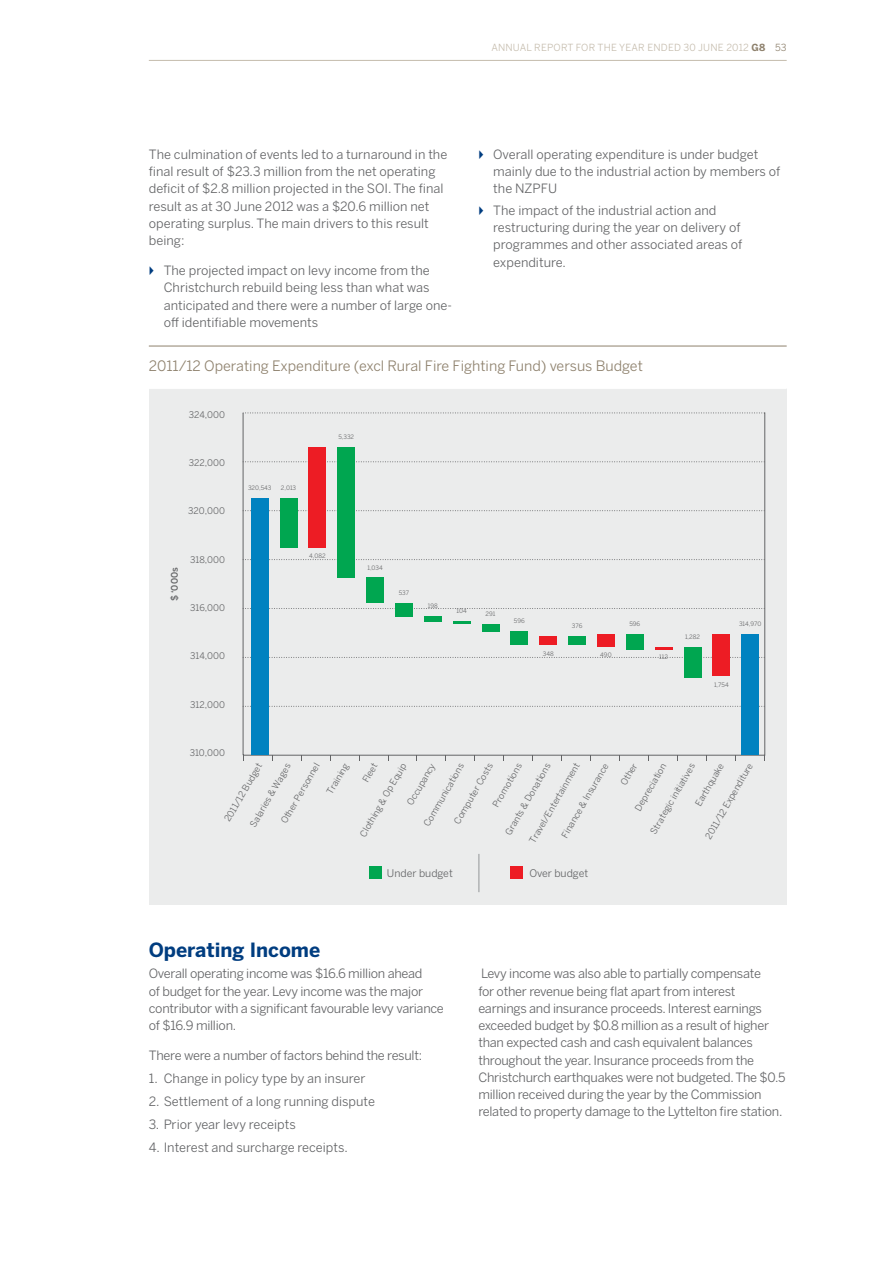
<style>
.page{position:relative;width:893px;height:1263px;background:#fff}
.page>*{position:absolute;margin:0;border:0;box-sizing:border-box;transform-origin:0 0}
.t1{font:700 19.5px "Benton Sans";color:#003d80}
.t2{font:14.25px "Benton Sans";color:#8e816d}
.t3{font:12.75px/17.2px "Benton Sans";letter-spacing:-.02em;color:#636466}
.t4{font:12.75px/17.2px "Benton Sans";color:#636466}
.t5{font:10.5px "Benton Sans";letter-spacing:-.01em;color:#636466}
.t6{font:9.75px "Benton Sans";letter-spacing:.02em;color:#c5bcad}
.t7{font:9px "Benton Sans";color:#636466}
.t8{font:500 9px "Benton Sans";color:#636466}
.t9{font:6px "Benton Sans";color:#636466}
.s1{font-weight:700;color:#8e816d}
.s2{color:#8e816d}
</style>
<div class="page">
<hr style="left:149px;top:60px;width:638px;height:1px;background:#c5bcad">
<div style="left:149px;top:389px;width:638px;height:516px;background:#ebecec"></div>
<hr style="left:149px;top:346px;width:638px;height:1px;background:#8e816d">
<div style="left:764px;top:413px;width:1px;height:342px;border:1px solid #636466"></div>
<hr style="left:243px;top:755px;width:521px;height:1px;background:#636466">
<hr style="left:243px;top:413px;width:1px;height:342px;background:#636466">
<svg style="left:243px;top:657px;width:522px;height:1px"></svg>
<svg style="left:243px;top:706px;width:522px;height:1px"></svg>
<svg style="left:243px;top:510px;width:522px;height:1px"></svg>
<svg style="left:243px;top:461px;width:522px;height:1px"></svg>
<svg style="left:243px;top:608px;width:522px;height:1px"></svg>
<svg style="left:243px;top:559px;width:522px;height:1px"></svg>
<svg style="left:243px;top:413px;width:522px;height:1px"></svg>
<div style="left:251px;top:498px;width:17px;height:257px;background:#0082c0"></div>
<div style="left:280px;top:498px;width:17px;height:50px;background:#00a650"></div>
<div style="left:309px;top:447px;width:17px;height:101px;background:#ed1c24"></div>
<div style="left:338px;top:447px;width:17px;height:131px;background:#00a650"></div>
<div style="left:367px;top:578px;width:17px;height:25px;background:#00a650"></div>
<div style="left:395px;top:603px;width:18px;height:13px;background:#00a650"></div>
<div style="left:424px;top:616px;width:17px;height:5px;background:#00a650"></div>
<hr style="left:453px;top:621px;width:17px;height:3px;background:#00a650">
<div style="left:482px;top:624px;width:17px;height:7px;background:#00a650"></div>
<div style="left:511px;top:631px;width:17px;height:14px;background:#00a650"></div>
<div style="left:540px;top:636px;width:17px;height:9px;background:#ed1c24"></div>
<div style="left:569px;top:636px;width:17px;height:9px;background:#00a650"></div>
<div style="left:597px;top:634px;width:18px;height:13px;background:#ed1c24"></div>
<div style="left:626px;top:634px;width:17px;height:15px;background:#00a650"></div>
<svg style="left:655px;top:647px;width:17px;height:2px"></svg>
<div style="left:684px;top:647px;width:17px;height:31px;background:#00a650"></div>
<div style="left:713px;top:634px;width:17px;height:42px;background:#ed1c24"></div>
<div style="left:742px;top:634px;width:17px;height:121px;background:#0082c0"></div>
<hr style="left:479px;top:854px;width:1px;height:38px;background:#949698">
<div style="left:369px;top:866px;width:12px;height:13px;background:#00a650"></div>
<div style="left:510px;top:866px;width:13px;height:13px;background:#ed1c24"></div>
<p class="t4" style="left:149px;top:146px;width:300px">The culmination of events led to a turnaround in the final result of $23.3 million from the net operating deficit of $2.8 million projected in the SOI. The final result as at 30 June 2012 was a $20.6 million net operating surplus. The main drivers to this result being:</p>
<p class="t4" style="left:164px;top:262px;width:290px">The projected impact on levy income from the Christchurch rebuild being less than what was anticipated and there were a number of large one&shy;off identifiable movements</p>
<p class="t6" style="left:491px;top:42px;width:297px">Annual Report for the year ended 30 June 2012 <span class="s1">G8</span> <span class="s2">53</span></p>
<p class="t4" style="left:493px;top:146px;width:289px">Overall operating expenditure is under budget mainly due to the industrial action by members of the NZPFU</p>
<p class="t4" style="left:493px;top:202px;width:251px">The impact of the industrial action and restructuring during the year on delivery of programmes and other associated areas of expenditure.</p>
<p class="t2" style="left:149px;top:357px;width:496px">2011/12 Operating Expenditure (excl Rural Fire Fighting Fund) versus Budget</p>
<p class="t7" style="left:189px;top:409px;width:38px">324,000</p>
<p class="t7" style="left:189px;top:457px;width:38px">322,000</p>
<p class="t7" style="left:188px;top:506px;width:38px">320,000</p>
<p class="t8" style="left:169px;top:601px;width:35px;rotate:-90deg">$ ‘000s</p>
<p class="t7" style="left:190px;top:554px;width:36px">318,000</p>
<p class="t7" style="left:190px;top:602px;width:37px">316,000</p>
<p class="t7" style="left:190px;top:651px;width:36px">314,000</p>
<p class="t7" style="left:190px;top:699px;width:36px">312,000</p>
<p class="t9" style="left:248px;top:484px;width:25px">320,543</p>
<p class="t9" style="left:281px;top:484px;width:17px">2,013</p>
<p class="t9" style="left:338px;top:434px;width:17px">5,332</p>
<p class="t9" style="left:309px;top:552px;width:18px">4,082</p>
<p class="t9" style="left:367px;top:564px;width:17px">1,034</p>
<p class="t9" style="left:399px;top:589px;width:12px">537</p>
<p class="t9" style="left:428px;top:602px;width:11px">198</p>
<p class="t9" style="left:457px;top:607px;width:12px">104</p>
<p class="t9" style="left:486px;top:610px;width:11px">291</p>
<p class="t9" style="left:514px;top:617px;width:12px">596</p>
<p class="t9" style="left:543px;top:650px;width:12px">348</p>
<p class="t9" style="left:572px;top:622px;width:12px">376</p>
<p class="t9" style="left:600px;top:651px;width:13px">490</p>
<p class="t9" style="left:629px;top:620px;width:12px">596</p>
<p class="t9" style="left:659px;top:653px;width:10px">112</p>
<p class="t9" style="left:685px;top:633px;width:17px">1,282</p>
<p class="t9" style="left:739px;top:620px;width:24px">314,970</p>
<p class="t9" style="left:714px;top:681px;width:16px">1,754</p>
<p class="t7" style="left:190px;top:748px;width:37px">310,000</p>
<p class="t7" style="left:527px;top:840px;width:92px;rotate:-60deg">Travel/Entertainment</p>
<p class="t7" style="left:222px;top:818px;width:67px;rotate:-60deg">2011/12 Budget</p>
<p class="t7" style="left:279px;top:820px;width:69px;rotate:-60deg">Other Personnel</p>
<p class="t7" style="left:422px;top:823px;width:73px;rotate:-60deg">Communications</p>
<p class="t7" style="left:503px;top:832px;width:83px;rotate:-60deg">Grants &amp; Donations</p>
<p class="t7" style="left:360px;top:779px;width:22px;rotate:-60deg">Fleet</p>
<p class="t7" style="left:559px;top:834px;width:86px;rotate:-60deg">Finance &amp; Insurance</p>
<p class="t7" style="left:618px;top:782px;width:25px;rotate:-60deg">Other</p>
<p class="t7" style="left:325px;top:791px;width:36px;rotate:-60deg">Training</p>
<p class="t7" style="left:452px;top:820px;width:70px;rotate:-60deg">Computer Costs</p>
<p class="t7" style="left:405px;top:802px;width:48px;rotate:-60deg">Occupancy</p>
<p class="t7" style="left:491px;top:803px;width:50px;rotate:-60deg">Promotions</p>
<p class="t7" style="left:703px;top:835px;width:87px;rotate:-60deg">2011/12 Expenditure</p>
<p class="t7" style="left:648px;top:830px;width:81px;rotate:-60deg">Strategic initiatives</p>
<p class="t7" style="left:693px;top:803px;width:49px;rotate:-60deg">Earthquake</p>
<p class="t7" style="left:248px;top:823px;width:73px;rotate:-60deg">Salaries &amp; Wages</p>
<p class="t7" style="left:358px;top:833px;width:85px;rotate:-60deg">Clothing &amp; Op Equip</p>
<p class="t7" style="left:633px;top:807px;width:55px;rotate:-60deg">Depreciation</p>
<p class="t5" style="left:387px;top:867px;width:67px">U nder budget</p>
<p class="t5" style="left:529px;top:867px;width:60px">Over budget</p>
<h1 class="t1" style="left:149px;top:938px;width:173px">Operating Income</h1>
<p class="t3" style="left:149px;top:965px;width:297px">Overall operating income was $16.6 million ahead<br>of budget for the year. Levy income was the major contributor with a significant favourable levy variance of $16.9 million.</p>
<p class="t3" style="left:149px;top:1047px;width:275px">There were a number of factors behind the result:</p>
<p class="t4" style="left:149px;top:1070px;width:218px">1. Change in policy type by an insurer</p>
<p class="t3" style="left:149px;top:1093px;width:228px">2. Settlement of a long running dispute</p>
<p class="t4" style="left:149px;top:1116px;width:149px">3. Prior year levy receipts</p>
<p class="t3" style="left:149px;top:1139px;width:200px">4. Interest and surcharge receipts.</p>
<p class="t3" style="left:478px;top:965px;width:309px">Levy income was also able to partially compensate<br>for other revenue being flat apart from interest earnings and insurance proceeds. Interest earnings exceeded budget by $0.8 million as a result of higher than expected cash and cash equivalent balances throughout the year. Insurance proceeds from the Christchurch earthquakes were not budgeted. The $0.5 million received during the year by the Commission related to property damage to the Lyttelton fire station.</p>
</div>
